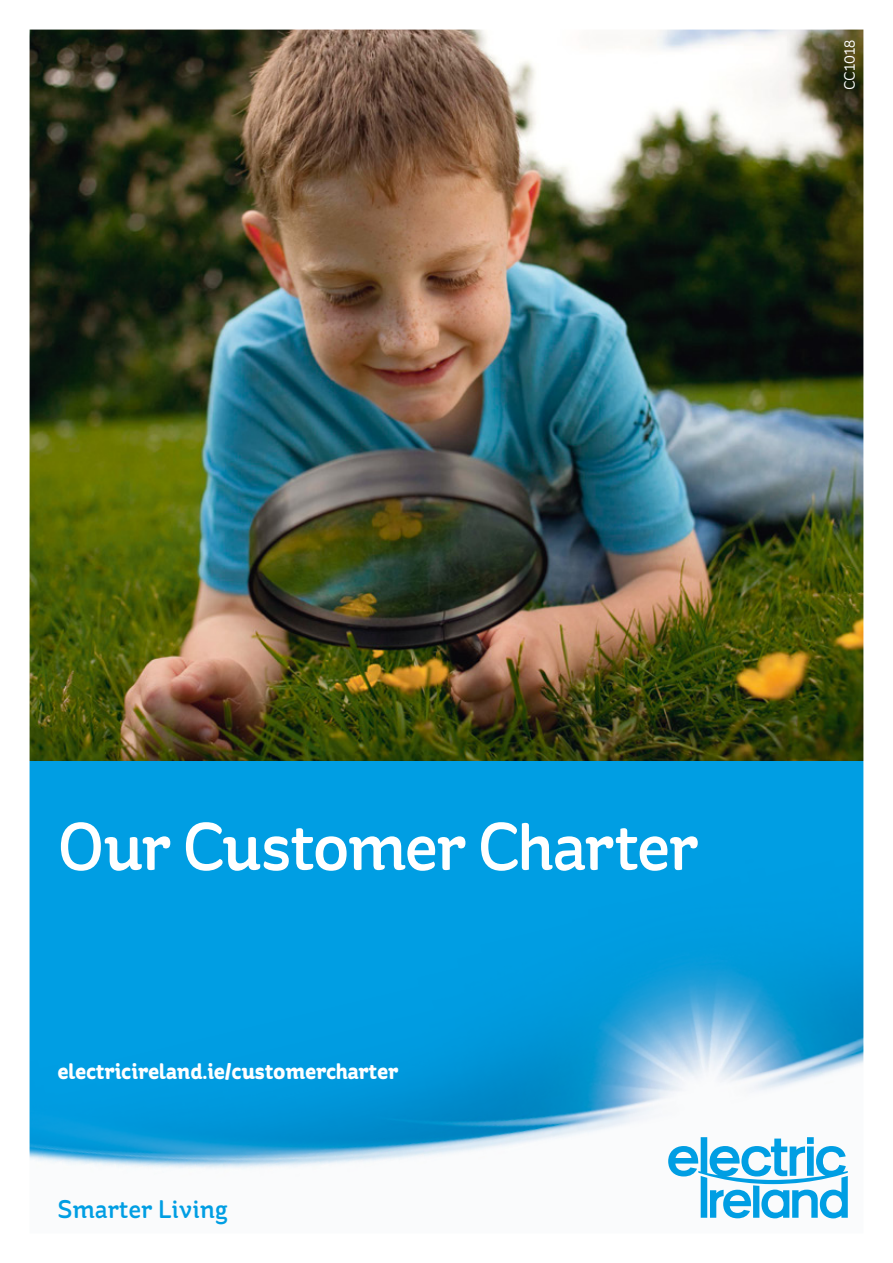
<style>
.page{position:relative;width:893px;height:1263px;background:#fff}
.page>*{position:absolute;margin:0;border:0;box-sizing:border-box;transform-origin:0 0}
.t1{font:500 67.5px "St Ryde";letter-spacing:-.03em;color:#fff}
.t2{font:500 25.5px "St Ryde";color:#009ee3}
.t3{font:700 22.5px "St Ryde";letter-spacing:-.01em;color:#fff}
.t4{font:15px "St Ryde";color:#fff}
</style>
<div class="page">
<img style="left:29px;top:29px;width:835px;height:1190px">
<p class="t4" style="left:841px;top:90px;width:52px;rotate:-90deg">CC1018</p>
<h1 class="t1" style="left:57px;top:807px;width:642px">Our Customer Charter</h1>
<p class="t3" style="left:57px;top:1058px;width:342px">electricireland.ie/customercharter</p>
<p class="t2" style="left:57px;top:1194px;width:172px">Smarter Living</p>
</div>
